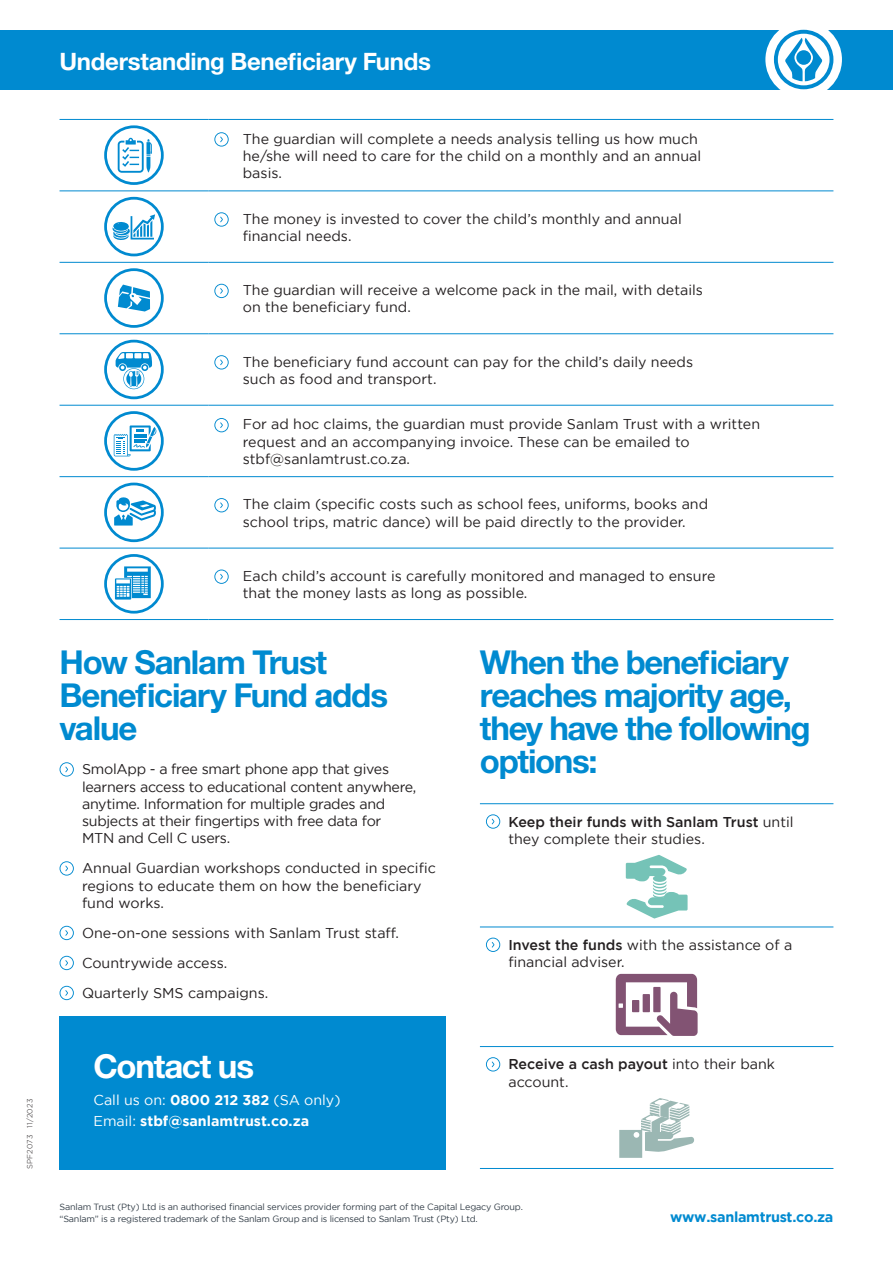
<style>
.page{position:relative;width:893px;height:1263px;background:#fff}
.page>*{position:absolute;margin:0;border:0;box-sizing:border-box;transform-origin:0 0}
.kleiner_helveticakop{font:700 33px/33px "Helvetica Neue LT Std";letter-spacing:-.04em;color:#008ad0}
.kleiner_helveticakop-2{font:700 33px "Helvetica Neue LT Std";letter-spacing:-.035em;color:#fff}
.blou_baan_kop{font:700 24px "Helvetica Neue LT Std";letter-spacing:-.015em;color:#fff}
.t1{font:700 14.4px "Gotham";letter-spacing:-.02em;color:#008ad0}
.body{font:14.25px/17.2px "Gotham";color:#231f20}
.body-2{font:14.25px/17.2px "Gotham";letter-spacing:-.02em;color:#231f20}
.kleiner_helveticakop-3{font:700 14.25px/21px "Gotham";color:#fff}
.t2{font:9px/12px "Gotham";letter-spacing:-.02em;color:#333e48}
.BODY_2{font:300 7.5px "Gotham";letter-spacing:.03em;color:#231f20}
.s1{font-weight:400}
.s2{font-weight:500}
</style>
<div class="page">
<div style="left:0;top:30px;width:893px;height:59px;background:#008ad0"></div>
<div style="left:765px;top:21px;width:77px;height:77px;background:#fff;border-radius:50%"></div>
<svg style="left:774px;top:30px;width:59px;height:59px"></svg>
<hr style="left:480px;top:803px;width:353px;height:1px;background:#008ad0">
<hr style="left:480px;top:926px;width:353px;height:1px;background:#008ad0">
<hr style="left:480px;top:1046px;width:353px;height:1px;background:#008ad0">
<hr style="left:480px;top:1168px;width:353px;height:1px;background:#008ad0">
<svg style="left:486px;top:814px;width:14px;height:15px"></svg>
<svg style="left:626px;top:855px;width:62px;height:63px"></svg>
<svg style="left:486px;top:937px;width:14px;height:15px"></svg>
<svg style="left:616px;top:974px;width:82px;height:62px"></svg>
<div style="left:632px;top:1000px;width:7px;height:12px;background:#825373"></div>
<div style="left:643px;top:994px;width:7px;height:18px;background:#825373"></div>
<div style="left:653px;top:987px;width:8px;height:25px;background:#825373"></div>
<svg style="left:486px;top:1057px;width:14px;height:14px"></svg>
<svg style="left:619px;top:1098px;width:75px;height:60px"></svg>
<hr style="left:60px;top:119px;width:148px;height:1px;background:#008ad0">
<hr style="left:208px;top:119px;width:625px;height:1px;background:#008ad0">
<hr style="left:60px;top:190px;width:148px;height:1px;background:#008ad0">
<hr style="left:208px;top:190px;width:625px;height:1px;background:#008ad0">
<hr style="left:60px;top:262px;width:148px;height:1px;background:#008ad0">
<hr style="left:208px;top:262px;width:625px;height:1px;background:#008ad0">
<hr style="left:60px;top:333px;width:148px;height:1px;background:#008ad0">
<hr style="left:208px;top:333px;width:625px;height:1px;background:#008ad0">
<hr style="left:60px;top:405px;width:148px;height:1px;background:#008ad0">
<hr style="left:208px;top:405px;width:625px;height:1px;background:#008ad0">
<hr style="left:60px;top:476px;width:148px;height:1px;background:#008ad0">
<hr style="left:208px;top:476px;width:625px;height:1px;background:#008ad0">
<hr style="left:60px;top:548px;width:148px;height:1px;background:#008ad0">
<hr style="left:208px;top:548px;width:625px;height:1px;background:#008ad0">
<hr style="left:60px;top:619px;width:148px;height:1px;background:#008ad0">
<hr style="left:208px;top:619px;width:625px;height:1px;background:#008ad0">
<div style="left:104px;top:125px;width:60px;height:60px;border:3px solid #008ad0;border-radius:50%"></div>
<svg style="left:118px;top:138px;width:34px;height:35px"></svg>
<svg style="left:214px;top:132px;width:15px;height:15px"></svg>
<div style="left:104px;top:197px;width:60px;height:59px;border:3px solid #008ad0;border-radius:50%"></div>
<svg style="left:112px;top:214px;width:43px;height:26px"></svg>
<div style="left:115px;top:223px;width:13px;height:7px;background:#008ad0;border-radius:50%"></div>
<svg style="left:214px;top:212px;width:15px;height:15px"></svg>
<svg style="left:118px;top:285px;width:32px;height:26px"></svg>
<div style="left:104px;top:268px;width:60px;height:60px;border:3px solid #008ad0;border-radius:50%"></div>
<svg style="left:214px;top:284px;width:15px;height:14px"></svg>
<div style="left:104px;top:340px;width:60px;height:59px;border:3px solid #008ad0;border-radius:50%"></div>
<svg style="left:116px;top:352px;width:36px;height:37px"></svg>
<svg style="left:214px;top:355px;width:15px;height:14px"></svg>
<div style="left:104px;top:411px;width:60px;height:60px;border:3px solid #008ad0;border-radius:50%"></div>
<svg style="left:114px;top:425px;width:43px;height:31px"></svg>
<svg style="left:214px;top:418px;width:15px;height:14px"></svg>
<div style="left:104px;top:483px;width:60px;height:59px;border:3px solid #008ad0;border-radius:50%"></div>
<svg style="left:114px;top:496px;width:42px;height:29px"></svg>
<svg style="left:214px;top:498px;width:15px;height:14px"></svg>
<div style="left:104px;top:554px;width:60px;height:60px;border:3px solid #008ad0;border-radius:50%"></div>
<svg style="left:115px;top:566px;width:36px;height:34px"></svg>
<svg style="left:214px;top:569px;width:15px;height:15px"></svg>
<svg style="left:60px;top:762px;width:14px;height:14px"></svg>
<svg style="left:60px;top:861px;width:14px;height:15px"></svg>
<svg style="left:60px;top:926px;width:14px;height:14px"></svg>
<svg style="left:60px;top:956px;width:14px;height:14px"></svg>
<svg style="left:60px;top:986px;width:14px;height:14px"></svg>
<div style="left:60px;top:1016px;width:386px;height:153px;background:#008ad0"></div>
<p class="BODY_2" style="left:26px;top:1169px;width:72px;rotate:-90deg">SPF2073 11/2023</p>
<p class="blou_baan_kop" style="left:60px;top:47px;width:373px">Understanding Beneficiary Funds</p>
<p class="body" style="left:243px;top:130px;width:460px">The guardian will complete a needs analysis telling us how much he/she will need to care for the child on a monthly and an annual basis.</p>
<p class="body" style="left:243px;top:210px;width:440px">The money is invested to cover the child’s monthly and annual financial needs.</p>
<p class="body" style="left:243px;top:281px;width:462px">The guardian will receive a welcome pack in the mail, with details on the beneficiary fund.</p>
<p class="body" style="left:243px;top:353px;width:452px">The beneficiary fund account can pay for the child’s daily needs such as food and transport.</p>
<p class="body" style="left:243px;top:415px;width:519px">For ad hoc claims, the guardian must provide Sanlam Trust with a written request and an accompanying invoice. These can be emailed to stbf@sanlamtrust.co.za.</p>
<p class="body" style="left:243px;top:495px;width:467px">The claim (specific costs such as school fees, uniforms, books and school trips, matric dance) will be paid directly to the provider.</p>
<p class="body" style="left:243px;top:567px;width:474px">Each child’s account is carefully monitored and managed to ensure that the money lasts as long as possible.</p>
<p class="kleiner_helveticakop" style="left:60px;top:645px;width:330px">How Sanlam Trust<br>Beneficiary Fund adds value</p>
<p class="body-2" style="left:82px;top:760px;width:336px">SmolApp - a free smart phone app that gives learners access to educational content anywhere, anytime. Information for multiple grades and subjects at their fingertips with free data for MTN and Cell C users.</p>
<p class="body" style="left:82px;top:859px;width:355px">Annual Guardian workshops conducted in specific regions to educate them on how the beneficiary fund works.</p>
<p class="body" style="left:82px;top:924px;width:318px">One-on-one sessions with Sanlam Trust staff.</p>
<p class="body" style="left:82px;top:954px;width:147px">Countrywide access.</p>
<p class="body" style="left:82px;top:984px;width:188px">Quarterly SMS campaigns.</p>
<p class="kleiner_helveticakop-2" style="left:94px;top:1045px;width:162px">Contact us</p>
<p class="kleiner_helveticakop-3" style="left:94px;top:1089px;width:249px"><span class="s1">Call us on:</span> 0800 212 382 <span class="s1">(SA only)<br>Email:</span> stbf@sanlamtrust.co.za</p>
<p class="kleiner_helveticakop" style="left:480px;top:645px;width:332px">When the beneficiary reaches majority age, they have the following options:</p>
<p class="body" style="left:508px;top:813px;width:287px"><span class="s2">Keep their funds with Sanlam Trust</span> until they complete their studies.</p>
<p class="body" style="left:508px;top:936px;width:285px"><span class="s2">Invest the funds</span> with the assistance of a financial adviser.</p>
<p class="body" style="left:508px;top:1055px;width:268px"><span class="s2">Receive a cash payout</span> into their bank account.</p>
<p class="t2" style="left:60px;top:1201px;width:465px">Sanlam Trust (Pty) Ltd is an authorised financial services provider forming part of the Capital Legacy Group. “Sanlam” is a registered trademark of the Sanlam Group and is licensed to Sanlam Trust (Pty) Ltd.</p>
<p class="t1" style="left:670px;top:1208px;width:165px">www.sanlamtrust.co.za</p>
</div>
